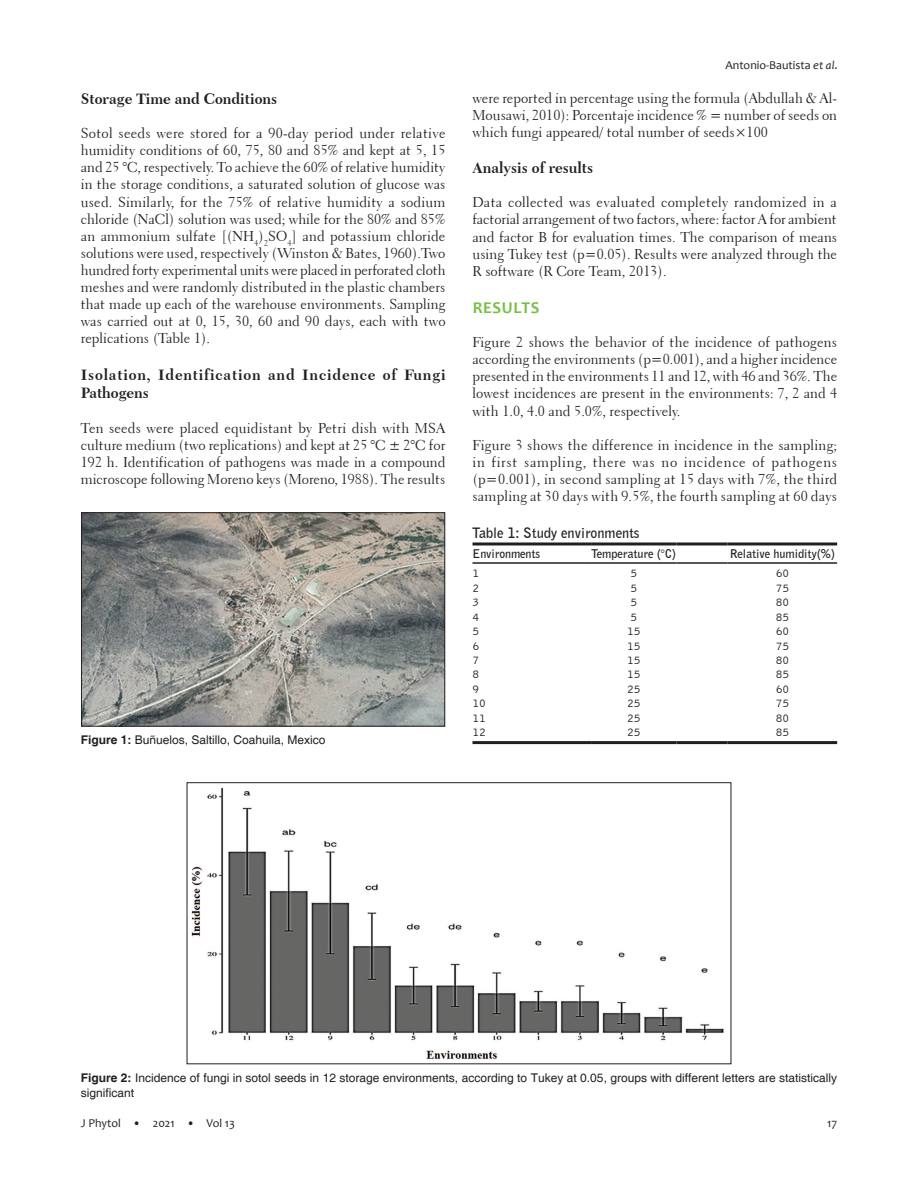
<style>
.page{position:relative;width:918px;height:1188px;background:#fff}
.page>*{position:absolute;margin:0;border:0;box-sizing:border-box;transform-origin:0 0}
.t1{font:700 16.5px "Candara";letter-spacing:.04em;color:#76c043}
.t2{font:700 15.75px/18.9px "Transitional 511 BT";letter-spacing:.05em;color:#231f20}
.t3{font:700 15.75px "Transitional 511 BT";color:#231f20}
.TX{font:14.25px/17.1px "Transitional 521 BT Roman A";color:#231f20;text-align:justify}
.TT{font:700 14.25px "Bell Gothic BT";color:#231f20}
.FGC{font:12px/15px "Helvetica";color:#231f20}
.TB{font:12px "Bell Gothic BT";color:#231f20}
.TCH{font:700 12px "Bell Gothic BT";color:#231f20}
.RF{font:12px "Candara";color:#231f20}
.TBL{font:12px "Bell Gothic BT";color:#231f20}
.s1{font-weight:700}
.s2{font-style:italic}
</style>
<div class="page">
<hr style="left:472px;top:562px;width:68px;height:2px;background:#231f20">
<hr style="left:540px;top:562px;width:51px;height:2px;background:#231f20">
<hr style="left:591px;top:562px;width:86px;height:2px;background:#231f20">
<hr style="left:677px;top:562px;width:51px;height:2px;background:#231f20">
<hr style="left:728px;top:562px;width:109px;height:2px;background:#231f20">
<hr style="left:472px;top:741px;width:68px;height:3px;background:#231f20">
<hr style="left:540px;top:741px;width:51px;height:3px;background:#231f20">
<hr style="left:591px;top:741px;width:86px;height:3px;background:#231f20">
<hr style="left:677px;top:741px;width:51px;height:3px;background:#231f20">
<hr style="left:728px;top:741px;width:109px;height:3px;background:#231f20">
<hr style="left:472px;top:542px;width:68px;height:3px;background:#231f20">
<hr style="left:540px;top:542px;width:51px;height:3px;background:#231f20">
<hr style="left:591px;top:542px;width:86px;height:3px;background:#231f20">
<hr style="left:677px;top:542px;width:51px;height:3px;background:#231f20">
<hr style="left:728px;top:542px;width:109px;height:3px;background:#231f20">
<img style="left:191px;top:787px;width:533px;height:272px">
<div style="left:187px;top:782px;width:544px;height:282px;border:1px solid #231f20"></div>
<img style="left:83px;top:515px;width:360px;height:209px">
<div style="left:81px;top:513px;width:364px;height:213px;border:1px solid #231f20"></div>
<h2 class="t3" style="left:81px;top:89px;width:198px">Storage Time and Conditions</h2>
<p class="TX" style="left:81px;top:125px;width:366px">Sotol seeds were stored for a 90-day period under relative humidity conditions of 60, 75, 80 and 85% and kept at 5, 15 and 25 °C, respectively. To achieve the 60% of relative humidity in the storage conditions, a saturated solution of glucose was used. Similarly, for the 75% of relative humidity a sodium chloride (NaCl) solution was used; while for the 80% and 85% an ammonium sulfate [(NH<sub>4</sub>)<sub>2</sub>SO<sub>4</sub>] and potassium chloride solutions were used, respectively (Winston &amp; Bates, 1960).Two hundred forty experimental units were placed in perforated cloth meshes and were randomly distributed in the plastic chambers that made up each of the warehouse environments. Sampling was carried out at 0, 15, 30, 60 and 90 days, each with two replications (Table 1).</p>
<h2 class="t2" style="left:81px;top:364px;width:366px">Isolation, Identification and Incidence of Fungi<br>Pathogens</h2>
<p class="TX" style="left:81px;top:419px;width:366px">Ten seeds were placed equidistant by Petri dish with MSA culture medium (two replications) and kept at 25 °C ± 2°C for 192 h. Identification of pathogens was made in a compound microscope following Moreno keys (Moreno, 1988). The results</p>
<p class="FGC" style="left:81px;top:733px;width:246px"><span class="s1">Figure 1:</span> Buñuelos, Saltillo, Coahuila, Mexico</p>
<p class="RF" style="left:725px;top:58px;width:113px">Antonio-Bautista <span class="s2">et al</span>.</p>
<p class="TX" style="left:472px;top:89px;width:366px">were reported in percentage using the formula (Abdullah &amp; Al-Mousawi, 2010): Porcentaje incidence % = number of seeds on which fungi appeared/ total number of seeds×100</p>
<h2 class="t3" style="left:472px;top:158px;width:122px">Analysis of results</h2>
<p class="TX" style="left:472px;top:194px;width:366px">Data collected was evaluated completely randomized in a factorial arrangement of two factors, where: factor A for ambient and factor B for evaluation times. The comparison of means using Tukey test (p=0.05). Results were analyzed through the R software (R Core Team, 2013).</p>
<h1 class="t1" style="left:473px;top:297px;width:68px">RESULTS</h1>
<p class="TX" style="left:472px;top:334px;width:366px">Figure 2 shows the behavior of the incidence of pathogens according the environments (p=0.001), and a higher incidence presented in the environments 11 and 12, with 46 and 36%. The lowest incidences are present in the environments: 7, 2 and 4 with 1.0, 4.0 and 5.0%, respectively.</p>
<p class="TX" style="left:472px;top:437px;width:366px">Figure 3 shows the difference in incidence in the sampling; in first sampling, there was no incidence of pathogens (p=0.001), in second sampling at 15 days with 7%, the third sampling at 30 days with 9.5%, the fourth sampling at 60 days</p>
<p class="TT" style="left:472px;top:523px;width:168px">Table 1: Study environments</p>
<p class="TCH" style="left:472px;top:545px;width:69px">Environments</p>
<p class="TCH" style="left:591px;top:545px;width:86px">Temperature (°C)</p>
<p class="TCH" style="left:730px;top:545px;width:107px">Relative humidity(%)</p>
<p class="TB" style="left:472px;top:566px;width:8px">1</p>
<p class="TB" style="left:630px;top:566px;width:8px">5</p>
<p class="TB" style="left:776px;top:566px;width:15px">60</p>
<p class="TB" style="left:472px;top:580px;width:8px">2</p>
<p class="TB" style="left:630px;top:580px;width:8px">5</p>
<p class="TB" style="left:776px;top:580px;width:15px">75</p>
<p class="TB" style="left:472px;top:595px;width:8px">3</p>
<p class="TB" style="left:630px;top:595px;width:8px">5</p>
<p class="TB" style="left:776px;top:595px;width:15px">80</p>
<p class="TB" style="left:472px;top:609px;width:8px">4</p>
<p class="TB" style="left:630px;top:609px;width:8px">5</p>
<p class="TB" style="left:776px;top:609px;width:15px">85</p>
<p class="TB" style="left:472px;top:624px;width:8px">5</p>
<p class="TB" style="left:627px;top:624px;width:15px">15</p>
<p class="TB" style="left:776px;top:624px;width:15px">60</p>
<p class="TB" style="left:472px;top:638px;width:8px">6</p>
<p class="TB" style="left:627px;top:638px;width:15px">15</p>
<p class="TB" style="left:776px;top:638px;width:15px">75</p>
<p class="TB" style="left:472px;top:652px;width:8px">7</p>
<p class="TB" style="left:627px;top:652px;width:15px">15</p>
<p class="TB" style="left:776px;top:652px;width:15px">80</p>
<p class="TB" style="left:472px;top:667px;width:8px">8</p>
<p class="TB" style="left:627px;top:667px;width:15px">15</p>
<p class="TB" style="left:776px;top:667px;width:15px">85</p>
<p class="TB" style="left:472px;top:681px;width:8px">9</p>
<p class="TB" style="left:627px;top:681px;width:15px">25</p>
<p class="TB" style="left:776px;top:681px;width:15px">60</p>
<p class="TB" style="left:472px;top:696px;width:15px">10</p>
<p class="TB" style="left:627px;top:696px;width:15px">25</p>
<p class="TB" style="left:776px;top:696px;width:15px">75</p>
<p class="TB" style="left:472px;top:710px;width:15px">11</p>
<p class="TB" style="left:627px;top:710px;width:15px">25</p>
<p class="TB" style="left:776px;top:710px;width:15px">80</p>
<p class="TBL" style="left:472px;top:725px;width:15px">12</p>
<p class="TBL" style="left:627px;top:725px;width:15px">25</p>
<p class="TBL" style="left:776px;top:725px;width:15px">85</p>
<p class="FGC" style="left:81px;top:1070px;width:758px"><span class="s1">Figure 2:</span> Incidence of fungi in sotol seeds in 12 storage environments, according to Tukey at 0.05, groups with different letters are statistically significant</p>
<p class="RF" style="left:81px;top:1115px;width:156px">J Phytol • 2021 • Vol 13</p>
<p class="RF" style="left:827px;top:1115px;width:11px">17</p>
</div>
